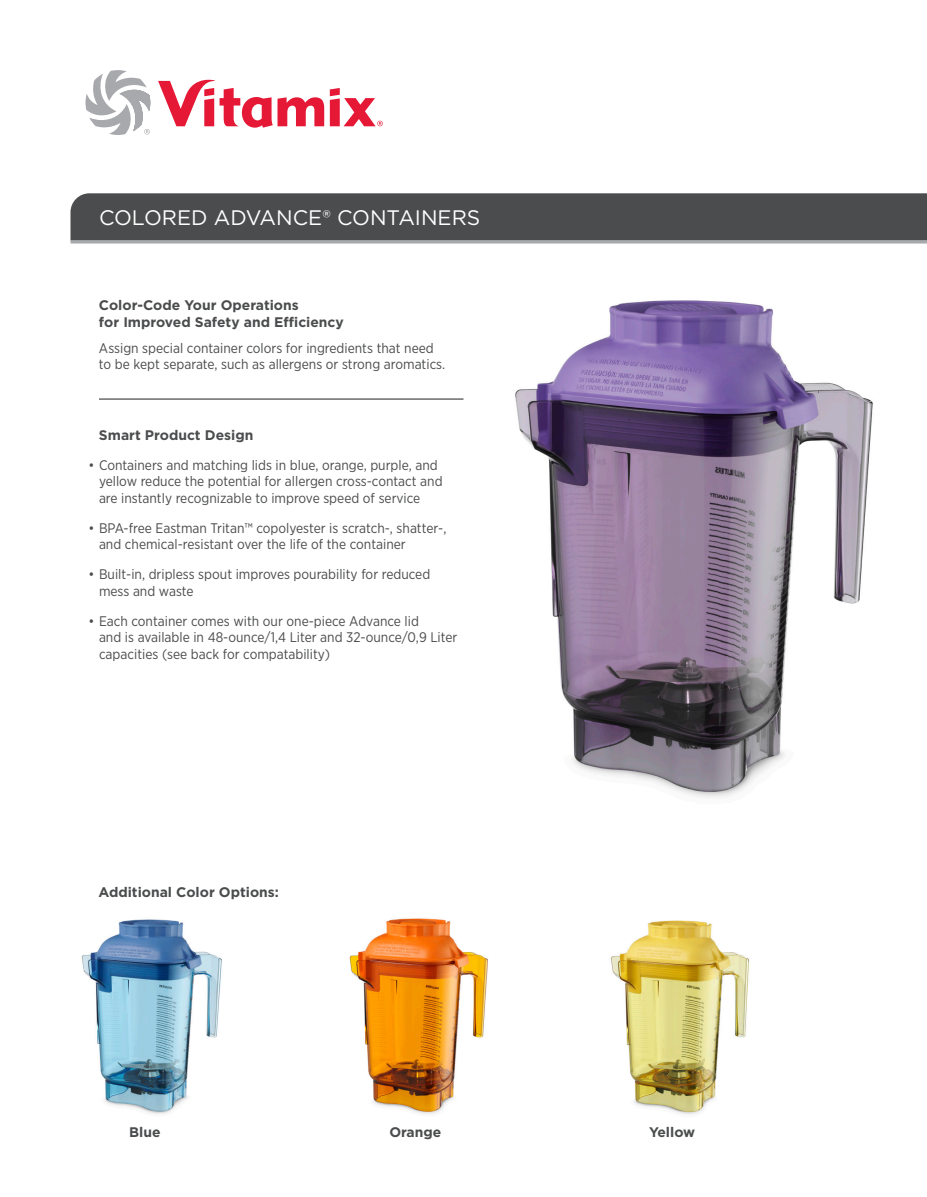
<style>
.page{position:relative;width:927px;height:1197px;background:#fff}
.page>*{position:absolute;margin:0;border:0;box-sizing:border-box;transform-origin:0 0}
.header{font:21px "Gotham";color:#fff}
.basic_copy{font:13.8px/16.5px "Gotham Narrow";color:#4b4c4d}
.basic_copy-2{font:700 13.8px/16.6px "Gotham";color:#4b4c4d}
</style>
<div class="page">
<img style="left:515px;top:300px;width:358px;height:498px">
<svg style="left:158px;top:79px;width:166px;height:49px"></svg>
<svg style="left:330px;top:88px;width:53px;height:38px"></svg>
<svg style="left:85px;top:70px;width:65px;height:65px"></svg>
<div style="left:70px;top:193px;width:857px;height:47px;background:#4b4c4d"></div>
<hr style="left:70px;top:240px;width:857px;height:3px;background:#a8a9ad">
<hr style="left:99px;top:399px;width:365px;height:1px;background:#231f20">
<img style="left:81px;top:919px;width:141px;height:195px">
<img style="left:349px;top:918px;width:139px;height:196px">
<img style="left:611px;top:920px;width:138px;height:195px">
<p class="header" style="left:99px;top:204px;width:383px">COLORED ADVANCE® CONTAINERS</p>
<p class="basic_copy-2" style="left:99px;top:297px;width:246px">Color-Code Your Operations<br>for Improved Safety and Efficiency</p>
<p class="basic_copy" style="left:99px;top:339px;width:348px">Assign special container colors for ingredients that need to be kept separate, such as allergens or strong aromatics.</p>
<p class="basic_copy-2" style="left:99px;top:426px;width:156px">Smart Product Design</p>
<p class="basic_copy" style="left:99px;top:456px;width:345px;text-indent:-10px">• Containers and matching lids in blue, orange, purple, and yellow reduce the potential for allergen cross-contact and are instantly recognizable to improve speed of service</p>
<p class="basic_copy" style="left:99px;top:519px;width:349px;text-indent:-10px">• BPA-free Eastman Tritan™ copolyester is scratch-, shatter-, and chemical-resistant over the life of the container</p>
<p class="basic_copy" style="left:99px;top:566px;width:333px;text-indent:-10px">• Built-in, dripless spout improves pourability for reduced mess and waste</p>
<p class="basic_copy" style="left:99px;top:612px;width:360px;text-indent:-10px">• Each container comes with our one-piece Advance lid<br>and is available in 48-ounce/1,4 Liter and 32-ounce/0,9 Liter capacities (see back for compatability)</p>
<p class="basic_copy-2" style="left:98px;top:883px;width:182px">Additional Color Options:</p>
<p class="basic_copy-2" style="left:129px;top:1123px;width:33px">Blue</p>
<p class="basic_copy-2" style="left:389px;top:1123px;width:53px">Orange</p>
<p class="basic_copy-2" style="left:649px;top:1123px;width:48px">Yellow</p>
</div>
